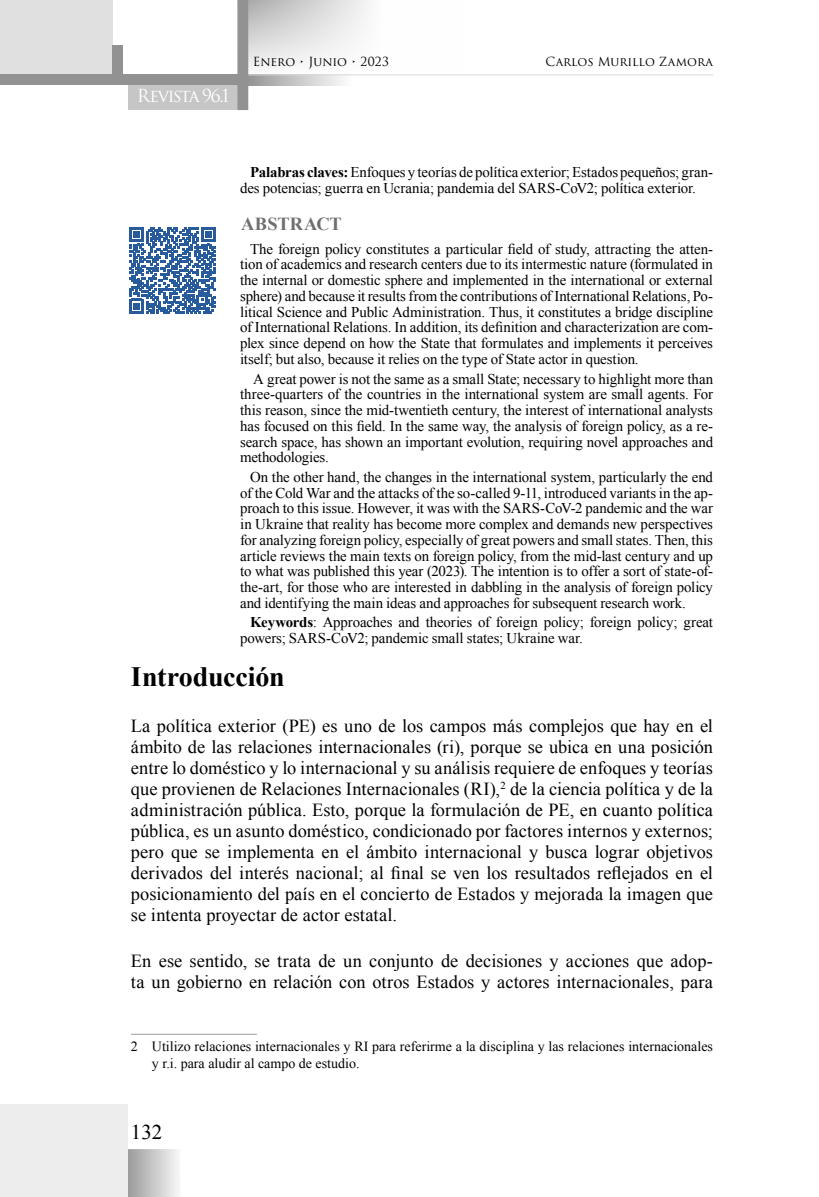
<style>
.page{position:relative;width:819px;height:1197px;background:#fff}
.page>*{position:absolute;margin:0;border:0;box-sizing:border-box;transform-origin:0 0}
.t1{font:700 28px "Times New Roman";letter-spacing:-.005em;color:#000}
.t2{font:21px "Times New Roman";color:#000}
.t3{font:18.38px/21px "Times New Roman";color:#000;text-align:justify}
.t4{font:700 18.38px "Times New Roman";letter-spacing:.015em;color:#706f6f}
.t5{font:17.5px "Trajan Pro 3";letter-spacing:-.095em;color:#fff}
.t6{font:14.88px/15.8px "Times New Roman";letter-spacing:-.01em;color:#000;text-align:justify}
.t7{font:14px/16.8px "Times New Roman";color:#000}
.t8{font:12.25px "Trajan Pro 3";color:#000}
.s1{font-weight:700}
</style>
<div class="page">
<svg style="left:127px;top:1148px;width:51px;height:49px;background:#c9c9c9"></svg>
<div style="left:0;top:1105px;width:127px;height:92px;background:#ededed"></div>
<svg style="left:248px;top:0;width:217px;height:76px"></svg>
<div style="left:128px;top:85px;width:112px;height:25px;background:#c6c6c6"></div>
<div style="left:0;top:0;width:113px;height:79px;background:#e0e0e0"></div>
<svg style="left:248px;top:75px;width:106px;height:10px"></svg>
<div style="left:0;top:74px;width:248px;height:11px;background:#929292"></div>
<div style="left:237px;top:0;width:11px;height:110px;background:#929292"></div>
<div style="left:112px;top:45px;width:11px;height:32px;background:#929292"></div>
<hr style="left:248px;top:74px;width:465px;height:1px;background:#dadada">
<hr style="left:131px;top:1034px;width:126px;height:1px;background:#9d9d9c">
<svg style="left:129px;top:227px;width:87px;height:87px"></svg>
<p class="t5" style="left:137px;top:84px;width:94px">Revista 96.1</p>
<p class="t8" style="left:253px;top:53px;width:137px">Enero • Junio • 2023</p>
<p class="t8" style="left:545px;top:53px;width:169px">Carlos Murillo Zamora</p>
<p class="t6" style="left:240px;top:164px;width:474px;text-indent:10px"><span class="s1">Palabras claves:</span> Enfoques y teorías de política exterior; Estados pequeños; gran&shy;des potencias; guerra en Ucrania; pandemia del SARS-CoV2; política exterior.</p>
<p class="t4" style="left:241px;top:212px;width:102px">ABSTRACT</p>
<p class="t6" style="left:240px;top:241px;width:474px;text-indent:10px">The foreign policy constitutes a particular field of study, attracting the atten&shy;tion of academics and research centers due to its intermestic nature (formulated in the internal or domestic sphere and implemented in the international or external sphere) and because it results from the contributions of International Relations, Po&shy;litical Science and Public Administration. Thus, it constitutes a bridge discipline of International Relations. In addition, its definition and characterization are com&shy;plex since depend on how the State that formulates and implements it perceives itself; but also, because it relies on the type of State actor in question.</p>
<p class="t6" style="left:240px;top:370px;width:475px;text-indent:13px">A great power is not the same as a small State; necessary to highlight more than three-quarters of the countries in the international system are small agents. For this reason, since the mid-twentieth century, the interest of international analysts has focused on this field. In the same way, the analysis of foreign policy, as a re&shy;search space, has shown an important evolution, requiring novel approaches and methodologies.</p>
<p class="t6" style="left:240px;top:469px;width:474px;text-indent:10px">On the other hand, the changes in the international system, particularly the end of the Cold War and the attacks of the so-called 9-11, introduced variants in the ap&shy;proach to this issue. However, it was with the SARS-CoV-2 pandemic and the war in Ukraine that reality has become more complex and demands new perspectives for analyzing foreign policy, especially of great powers and small states. Then, this article reviews the main texts on foreign policy, from the mid-last century and up to what was published this year (2023). The intention is to offer a sort of state-of&shy;the-art, for those who are interested in dabbling in the analysis of foreign policy and identifying the main ideas and approaches for subsequent research work.</p>
<p class="t6" style="left:240px;top:614px;width:474px;text-indent:10px"><span class="s1">Keywords</span>: Approaches and theories of foreign policy; foreign policy; great powers; SARS-CoV2; pandemic small states; Ukraine war.</p>
<h1 class="t1" style="left:131px;top:657px;width:155px">Introducción</h1>
<p class="t3" style="left:131px;top:715px;width:584px">La política exterior (PE) es uno de los campos más complejos que hay en el ámbito de las relaciones internacionales (ri), porque se ubica en una posición entre lo doméstico y lo internacional y su análisis requiere de enfoques y teorías que provienen de Relaciones Internacionales (RI),<sup>2</sup> de la ciencia política y de la administración pública. Esto, porque la formulación de PE, en cuanto política pública, es un asunto doméstico, condicionado por factores internos y externos; pero que se implementa en el ámbito internacional y busca lograr objetivos derivados del interés nacional; al final se ven los resultados reflejados en el posicionamiento del país en el concierto de Estados y mejorada la imagen que se intenta proyectar de actor estatal.</p>
<p class="t3" style="left:131px;top:950px;width:584px">En ese sentido, se trata de un conjunto de decisiones y acciones que adop&shy;ta un gobierno en relación con otros Estados y actores internacionales, para</p>
<p class="t7" style="left:152px;top:1038px;width:563px;text-indent:-21px">2 Utilizo relaciones internacionales y RI para referirme a la disciplina y las relaciones internacionales y r.i. para aludir al campo de estudio.</p>
<h2 class="t2" style="left:131px;top:1118px;width:33px">132</h2>
</div>
